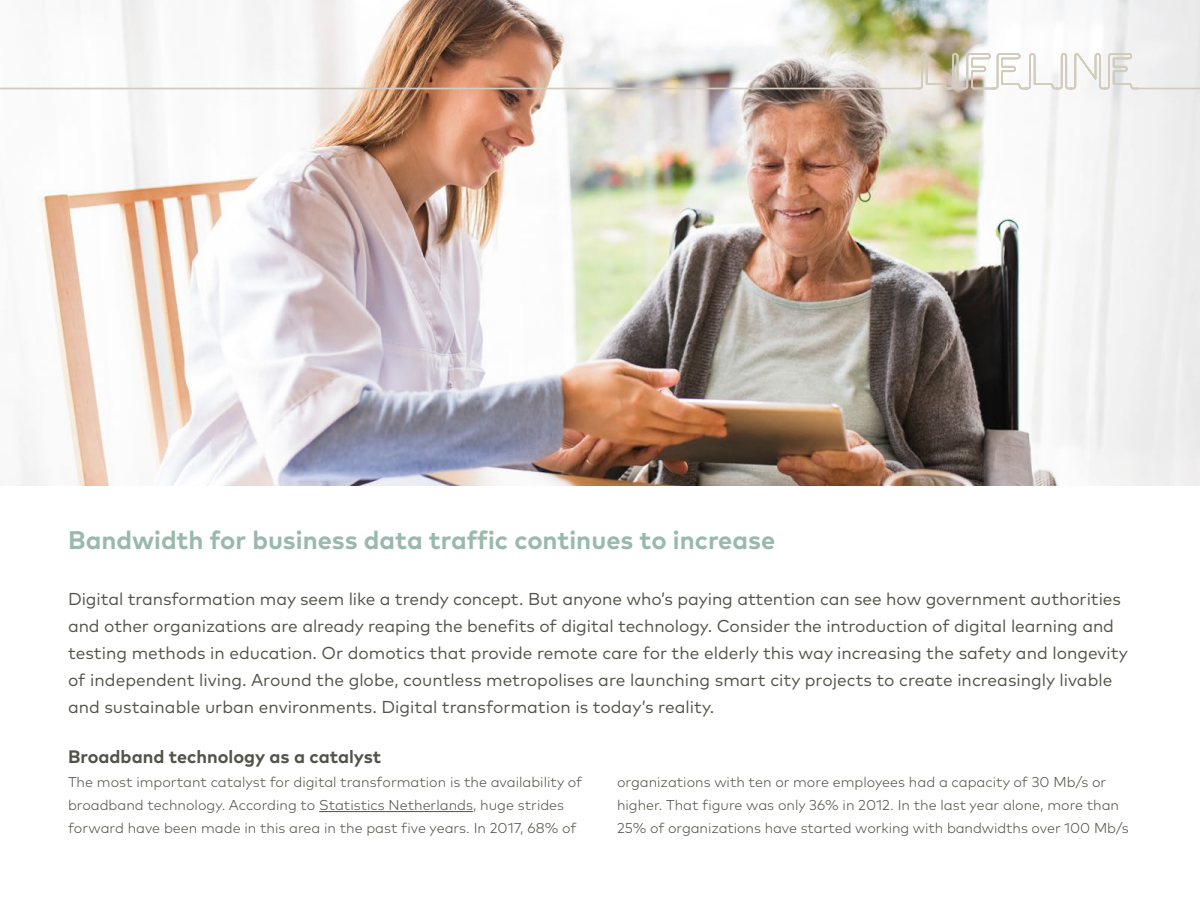
<style>
.page{position:relative;width:1200px;height:901px;background:#fff}
.page>*{position:absolute;margin:0;border:0;box-sizing:border-box;transform-origin:0 0}
.t1{font:700 25.5px "Mark OT";color:#9ab9ad}
.t2{font:700 18px "Mark OT";color:#51534a}
.t3{font:17.25px/27px "Mark OT";letter-spacing:-.005em;color:#51534a}
.t4{font:300 14.25px/23.1px "Mark OT";color:#51534a}
</style>
<div class="page">
<img style="left:18px;top:0;width:1182px;height:485px">
<img style="left:0;top:51px;width:1200px;height:39px">
<hr style="left:319px;top:810px;width:154px;height:1px;background:#51534a">
<h1 class="t1" style="left:68px;top:523px;width:709px">Bandwidth for business data traffic continues to increase</h1>
<p class="t3" style="left:68px;top:585px;width:1061px">Digital transformation may seem like a trendy concept. But anyone who’s paying attention can see how government authorities and other organizations are already reaping the benefits of digital technology. Consider the introduction of digital learning and testing methods in education. Or domotics that provide remote care for the elderly this way increasing the safety and longevity of independent living. Around the globe, countless metropolises are launching smart city projects to create increasingly livable and sustainable urban environments. Digital transformation is today’s reality.</p>
<p class="t2" style="left:68px;top:745px;width:315px">Broadband technology as a catalyst</p>
<p class="t4" style="left:68px;top:769px;width:516px">The most important catalyst for digital transformation is the availability of broadband technology. According to Statistics Netherlands, huge strides forward have been made in this area in the past five years. In 2017, 68% of</p>
<p class="t4" style="left:617px;top:769px;width:513px">organizations with ten or more employees had a capacity of 30 Mb/s or higher. That figure was only 36% in 2012. In the last year alone, more than<br>25% of organizations have started working with bandwidths over 100 Mb/s</p>
</div>
